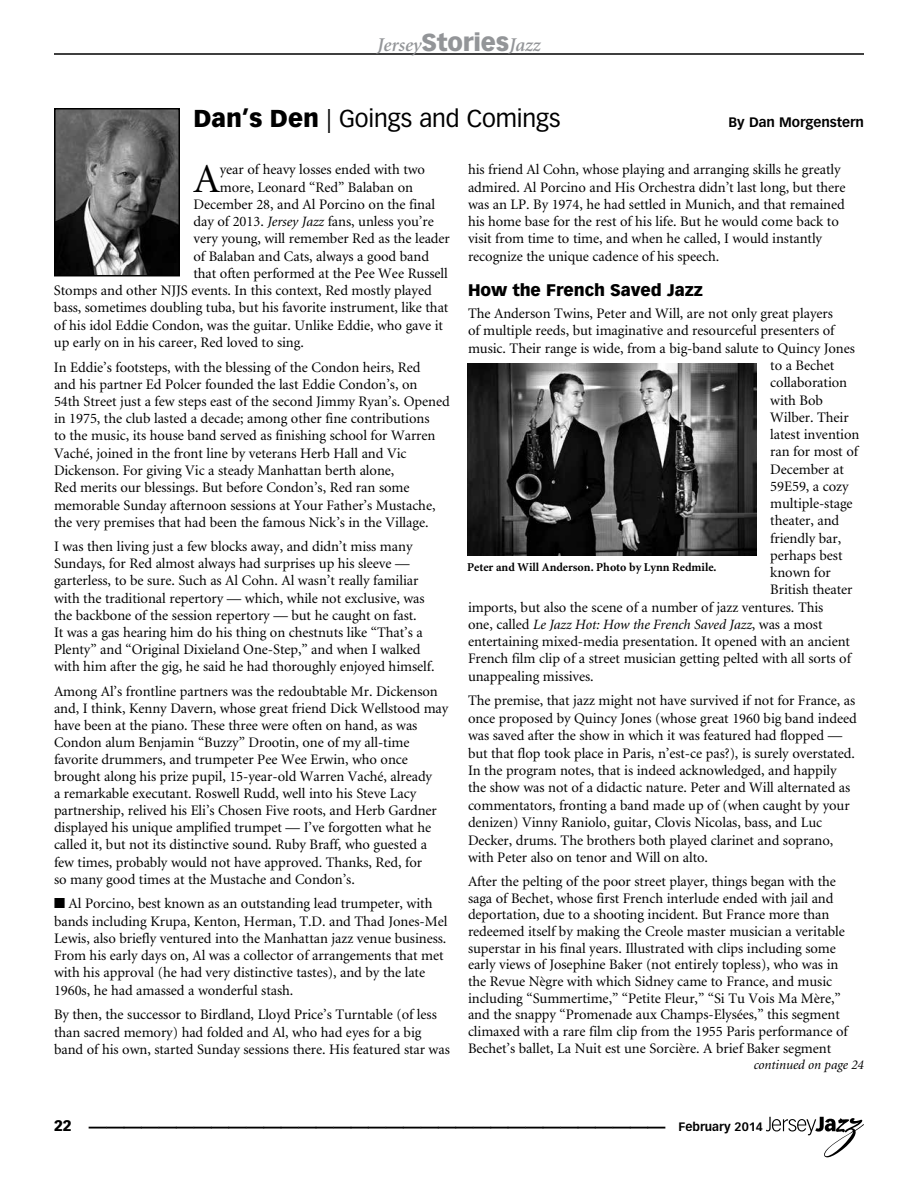
<style>
.page{position:relative;width:918px;height:1188px;background:#fff}
.page>*{position:absolute;margin:0;border:0;box-sizing:border-box;transform-origin:0 0}
.t1{font:41.1px "Minion";color:#000}
.t2{font:700 36px "Vectora LH";color:#000}
.t3{font:24px "Vectora LH";letter-spacing:-.005em;color:#000}
.t4{font:italic 600 19.5px "Minion";letter-spacing:-.005em;color:#939598}
.t5{font:900 16.5px "Vectora LH";letter-spacing:-.005em;color:#000}
.t6{font:900 15px "Vectora LH";color:#000}
.t7{font:14.55px/17.2px "Minion";letter-spacing:-.005em;color:#000}
.t8{font:italic 14.25px "Minion";letter-spacing:-.005em;color:#000}
.t9{font:italic 13.5px "Minion";letter-spacing:-.005em;color:#000}
.t10{font:700 13.5px "Vectora LH";letter-spacing:-.005em;color:#000}
.t11{font:700 12px "Minion";color:#000}
.t12{font:700 12px "Vectora LH";color:#000}
.s1{font-family:"Vectora LH";font-weight:900;font-style:normal;font-size:24px}
.s2{font-weight:900}
.s3{font-style:italic;font-size:14.25px}
.s4{font-style:normal;font-size:14.55px}
</style>
<div class="page">
<svg style="left:766px;top:1117px;width:98px;height:40px"></svg>
<hr style="left:54px;top:54px;width:810px;height:1px;background:#000">
<img style="left:57px;top:111px;width:120px;height:162px">
<div style="left:54px;top:108px;width:126px;height:168px;border:2px solid #000"></div>
<img style="left:467px;top:363px;width:290px;height:193px">
<h3 class="t4" style="left:377px;top:35px;width:165px">Jersey<span class="s1">Stories</span>Jazz</h3>
<h3 class="t3" style="left:194px;top:105px;width:369px"><span class="s2">Dan’s Den</span> | Goings and Comings</h3>
<p class="t10" style="left:729px;top:114px;width:137px">By Dan Morgenstern</p>
<h1 class="t1" style="left:193px;top:158px;width:28px">A</h1>
<p class="t7" style="left:220px;top:162px;width:207px">year of heavy losses ended with two</p>
<p class="t7" style="left:220px;top:179px;width:195px">more, Leonard “Red” Balaban on</p>
<p class="t7" style="left:194px;top:196px;width:243px">December 28, and Al Porcino on the final</p>
<p class="t7" style="left:194px;top:213px;width:242px">day of 2013. <span class="s3">Jersey Jazz</span> fans, unless you’re</p>
<p class="t7" style="left:193px;top:231px;width:258px">very young, will remember Red as the leader</p>
<p class="t7" style="left:193px;top:248px;width:237px">of Balaban and Cats, always a good band</p>
<p class="t7" style="left:193px;top:265px;width:256px">that often performed at the Pee Wee Russell</p>
<p class="t7" style="left:54px;top:282px;width:379px">Stomps and other NJJS events. In this context, Red mostly played</p>
<p class="t7" style="left:54px;top:300px;width:396px">bass, sometimes doubling tuba, but his favorite instrument, like that</p>
<p class="t7" style="left:54px;top:317px;width:391px">of his idol Eddie Condon, was the guitar. Unlike Eddie, who gave it</p>
<p class="t7" style="left:54px;top:334px;width:251px">up early on in his career, Red loved to sing.</p>
<p class="t7" style="left:54px;top:359px;width:397px">In Eddie’s footsteps, with the blessing of the Condon heirs, Red<br>and his partner Ed Polcer founded the last Eddie Condon’s, on<br>54th Street just a few steps east of the second Jimmy Ryan’s. Opened in 1975, the club lasted a decade; among other fine contributions<br>to the music, its house band served as finishing school for Warren Vaché, joined in the front line by veterans Herb Hall and Vic Dickenson. For giving Vic a steady Manhattan berth alone,<br>Red merits our blessings. But before Condon’s, Red ran some memorable Sunday afternoon sessions at Your Father’s Mustache, the very premises that had been the famous Nick’s in the Village.</p>
<p class="t7" style="left:54px;top:539px;width:382px">I was then living just a few blocks away, and didn’t miss many Sundays, for Red almost always had surprises up his sleeve — garterless, to be sure. Such as Al Cohn. Al wasn’t really familiar with the traditional repertory — which, while not exclusive, was the backbone of the session repertory — but he caught on fast.<br>It was a gas hearing him do his thing on chestnuts like “That’s a Plenty” and “Original Dixieland One-Step,” and when I walked with him after the gig, he said he had thoroughly enjoyed himself.</p>
<p class="t7" style="left:54px;top:683px;width:396px">Among Al’s frontline partners was the redoubtable Mr. Dickenson and, I think, Kenny Davern, whose great friend Dick Wellstood may have been at the piano. These three were often on hand, as was Condon alum Benjamin “Buzzy” Drootin, one of my all-time favorite drummers, and trumpeter Pee Wee Erwin, who once brought along his prize pupil, 15-year-old Warren Vaché, already<br>a remarkable executant. Roswell Rudd, well into his Steve Lacy partnership, relived his Eli’s Chosen Five roots, and Herb Gardner displayed his unique amplified trumpet — I’ve forgotten what he called it, but not its distinctive sound. Ruby Braff, who guested a few times, probably would not have approved. Thanks, Red, for<br>so many good times at the Mustache and Condon’s.</p>
<p class="t7" style="left:54px;top:896px;width:395px">■ Al Porcino, best known as an outstanding lead trumpeter, with bands including Krupa, Kenton, Herman, T.D. and Thad Jones-Mel Lewis, also briefly ventured into the Manhattan jazz venue business.<br>From his early days on, Al was a collector of arrangements that met with his approval (he had very distinctive tastes), and by the late 1960s, he had amassed a wonderful stash.</p>
<p class="t7" style="left:54px;top:1007px;width:397px">By then, the successor to Birdland, Lloyd Price’s Turntable (of less than sacred memory) had folded and Al, who had eyes for a big band of his own, started Sunday sessions there. His featured star was</p>
<p class="t7" style="left:468px;top:162px;width:379px">his friend Al Cohn, whose playing and arranging skills he greatly admired. Al Porcino and His Orchestra didn’t last long, but there was an LP. By 1974, he had settled in Munich, and that remained his home base for the rest of his life. But he would come back to visit from time to time, and when he called, I would instantly recognize the unique cadence of his speech.</p>
<p class="t5" style="left:468px;top:280px;width:236px">How the French Saved Jazz</p>
<p class="t7" style="left:468px;top:306px;width:367px">The Anderson Twins, Peter and Will, are not only great players</p>
<p class="t7" style="left:468px;top:323px;width:368px">of multiple reeds, but imaginative and resourceful presenters of</p>
<p class="t7" style="left:468px;top:340px;width:389px">music. Their range is wide, from a big-band salute to Quincy Jones</p>
<p class="t7" style="left:770px;top:357px;width:66px">to a Bechet</p>
<p class="t7" style="left:770px;top:375px;width:78px">collaboration</p>
<p class="t7" style="left:770px;top:392px;width:54px">with Bob</p>
<p class="t7" style="left:770px;top:409px;width:80px">Wilber. Their</p>
<p class="t7" style="left:770px;top:426px;width:91px">latest invention</p>
<p class="t7" style="left:770px;top:444px;width:89px">ran for most of</p>
<p class="t7" style="left:770px;top:461px;width:75px">December at</p>
<p class="t7" style="left:770px;top:478px;width:80px">59E59, a cozy</p>
<p class="t7" style="left:770px;top:495px;width:84px">multiple-stage</p>
<p class="t7" style="left:770px;top:513px;width:70px">theater, and</p>
<p class="t7" style="left:770px;top:530px;width:72px">friendly bar,</p>
<p class="t7" style="left:770px;top:547px;width:74px">perhaps best</p>
<p class="t7" style="left:770px;top:564px;width:62px">known for</p>
<p class="t7" style="left:770px;top:582px;width:84px">British theater</p>
<p class="t7" style="left:468px;top:599px;width:357px">imports, but also the scene of a number of jazz ventures. This</p>
<p class="t8" style="left:468px;top:617px;width:356px"><span class="s4">one, called</span> Le Jazz Hot: How the French Saved Jazz<span class="s4">, was a most</span></p>
<p class="t7" style="left:468px;top:633px;width:385px;text-align:justify">entertaining mixed-media presentation. It opened with an ancient French film clip of a street musician getting pelted with all sorts of unappealing missives.</p>
<p class="t7" style="left:468px;top:693px;width:390px">The premise, that jazz might not have survived if not for France, as once proposed by Quincy Jones (whose great 1960 big band indeed was saved after the show in which it was featured had flopped — but that flop took place in Paris, n’est-ce pas?), is surely overstated.<br>In the program notes, that is indeed acknowledged, and happily the show was not of a didactic nature. Peter and Will alternated as commentators, fronting a band made up of (when caught by your denizen) Vinny Raniolo, guitar, Clovis Nicolas, bass, and Luc Decker, drums. The brothers both played clarinet and soprano, with Peter also on tenor and Will on alto.</p>
<p class="t7" style="left:468px;top:874px;width:381px;line-height:16.6px">After the pelting of the poor street player, things began with the saga of Bechet, whose first French interlude ended with jail and deportation, due to a shooting incident. But France more than redeemed itself by making the Creole master musician a veritable superstar in his final years. Illustrated with clips including some early views of Josephine Baker (not entirely topless), who was in the Revue Nègre with which Sidney came to France, and music including “Summertime,” “Petite Fleur,” “Si Tu Vois Ma Mère,” and the snappy “Promenade aux Champs-Elysées,” this segment climaxed with a rare film clip from the 1955 Paris performance of Bechet’s ballet, La Nuit est une Sorcière. A brief Baker segment</p>
<p class="t11" style="left:467px;top:561px;width:251px">Peter and Will Anderson. Photo by Lynn Redmile.</p>
<p class="t9" style="left:754px;top:1058px;width:112px">continued on page 24</p>
<p class="t6" style="left:54px;top:1117px;width:19px">22</p>
<h2 class="t2" style="left:72px;top:1089px;width:19px">F</h2>
<p class="t12" style="left:679px;top:1120px;width:86px">February 2014</p>
</div>
